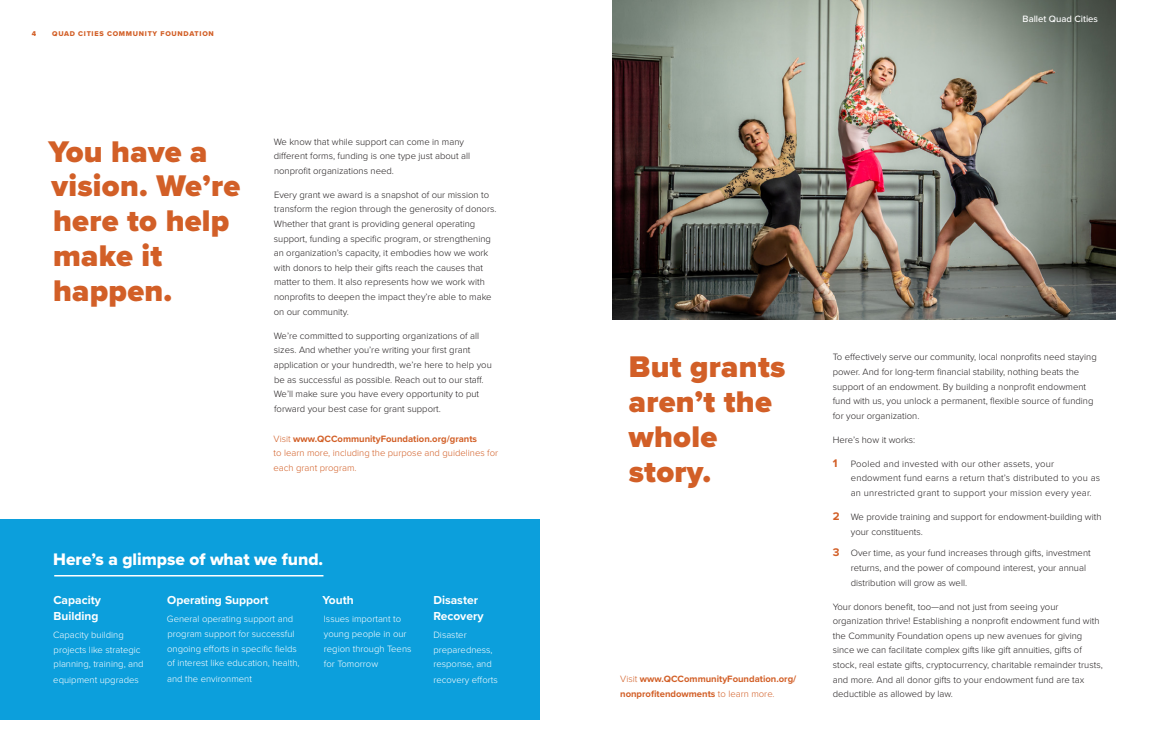
<style>
.page{position:relative;width:1152px;height:756px;background:#fff}
.page>*{position:absolute;margin:0;border:0;box-sizing:border-box;transform-origin:0 0}
.t1{font:900 31px/34.8px "Proxima Nova";letter-spacing:.01em;color:#d25f27}
.t2{font:17.3px "Proxima Nova Extrabld";color:#fff}
.t3{font:700 12px/15.8px "Proxima Nova";color:#fff}
.t4{font:300 9.5px/14.6px "Proxima Nova";color:#231f20}
.t5{font:300 9.5px/14.6px "Proxima Nova";color:#fff}
.t6{font:300 9.5px/14.6px "Proxima Nova";letter-spacing:.02em;color:#231f20}
.t7{font:300 9.5px/14.6px "Proxima Nova";color:#d25f27}
.t8{font:700 9.5px/14.6px "Proxima Nova";color:#d25f27}
.t9{font:500 9.5px "Proxima Nova";color:#fff}
.t10{font:7.2px "Proxima Nova Extrabld";letter-spacing:.1em;color:#d25f27}
.s1{font-weight:700}
.s2{font-weight:300}
.s3{font-weight:700;font-size:11.5px;color:#d25f27}
</style>
<div class="page">
<img style="left:612px;top:0;width:504px;height:319px">
<div style="left:0;top:520px;width:540px;height:200px;background:#0c9fdc"></div>
<hr style="left:54px;top:575px;width:269px;height:1px;background:#fff">
<p class="t10" style="left:32px;top:28px;width:6px">4</p>
<p class="t10" style="left:52px;top:28px;width:163px">QUAD CITIES COMMUNITY FOUNDATION</p>
<p class="t1" style="left:49px;top:134px;width:193px">You have a vision. We’re here to help make it happen.</p>
<p class="t4" style="left:274px;top:134px;width:198px">We know that while support can come in many different forms, funding is one type just about all nonprofit organizations need.</p>
<p class="t4" style="left:274px;top:187px;width:224px">Every grant we award is a snapshot of our mission to transform the region through the generosity of donors.<br>Whether that grant is providing general operating support, funding a specific program, or strengthening an organization’s capacity, it embodies how we work with donors to help their gifts reach the causes that matter to them. It also represents how we work with nonprofits to deepen the impact they’re able to make on our community.</p>
<p class="t4" style="left:274px;top:328px;width:220px">We’re committed to supporting organizations of all sizes. And whether you’re writing your first grant application or your hundredth, we’re here to help you be as successful as possible. Reach out to our staff.<br>We’ll make sure you have every opportunity to put forward your best case for grant support.</p>
<p class="t7" style="left:274px;top:431px;width:226px">Visit <span class="s1">www.QCCommunityFoundation.org/grants<br></span>to learn more, including the purpose and guidelines for each grant program.</p>
<p class="t2" style="left:53px;top:546px;width:272px">Here’s a glimpse of what we fund.</p>
<p class="t3" style="left:53px;top:592px;width:49px">Capacity<br>Building</p>
<p class="t5" style="left:53px;top:627px;width:92px">Capacity building projects like strategic planning, training, and</p>
<p class="t5" style="left:53px;top:672px;width:87px">equipment upgrades</p>
<p class="t3" style="left:167px;top:592px;width:103px">Operating Support</p>
<p class="t5" style="left:167px;top:611px;width:134px">General operating support and program support for successful ongoing efforts in specific fields of interest like education, health,</p>
<p class="t5" style="left:167px;top:671px;width:86px">and the environment</p>
<p class="t3" style="left:323px;top:592px;width:33px">Youth</p>
<p class="t5" style="left:324px;top:611px;width:89px">Issues important to young people in our region through Teens</p>
<p class="t5" style="left:324px;top:656px;width:56px">for Tomorrow</p>
<p class="t3" style="left:433px;top:592px;width:52px">Disaster<br>Recovery</p>
<p class="t5" style="left:433px;top:627px;width:61px">Disaster preparedness, response, and</p>
<p class="t5" style="left:433px;top:672px;width:66px">recovery efforts</p>
<p class="t9" style="left:1023px;top:12px;width:77px">Ballet Quad Cities</p>
<p class="t1" style="left:629px;top:349px;width:158px">But grants aren’t the whole story.</p>
<p class="t8" style="left:620px;top:672px;width:178px"><span class="s2">Visit</span> www.QCCommunityFoundation.org/ nonprofitendowments <span class="s2">to learn more.</span></p>
<p class="t4" style="left:833px;top:349px;width:265px">To effectively serve our community, local nonprofits need staying power. And for long-term financial stability, nothing beats the support of an endowment. By building a nonprofit endowment fund with us, you unlock a permanent, flexible source of funding for your organization.</p>
<p class="t4" style="left:833px;top:432px;width:84px">Here’s how it works:</p>
<p class="t6" style="left:851px;top:456px;width:251px;text-indent:-18px"><span class="s3">1</span> Pooled and invested with our other assets, your endowment fund earns a return that’s distributed to you as an unrestricted grant to support your mission every year.</p>
<p class="t4" style="left:851px;top:509px;width:252px;text-indent:-18px"><span class="s3">2</span> We provide training and support for endowment-building with your constituents.</p>
<p class="t4" style="left:851px;top:545px;width:241px;text-indent:-18px"><span class="s3">3</span> Over time, as your fund increases through gifts, investment returns, and the power of compound interest, your annual distribution will grow as well.</p>
<p class="t4" style="left:833px;top:599px;width:271px">Your donors benefit, too—and not just from seeing your organization thrive! Establishing a nonprofit endowment fund with the Community Foundation opens up new avenues for giving since we can facilitate complex gifts like gift annuities, gifts of stock, real estate gifts, cryptocurrency, charitable remainder trusts, and more. And all donor gifts to your endowment fund are tax deductible as allowed by law.</p>
</div>
